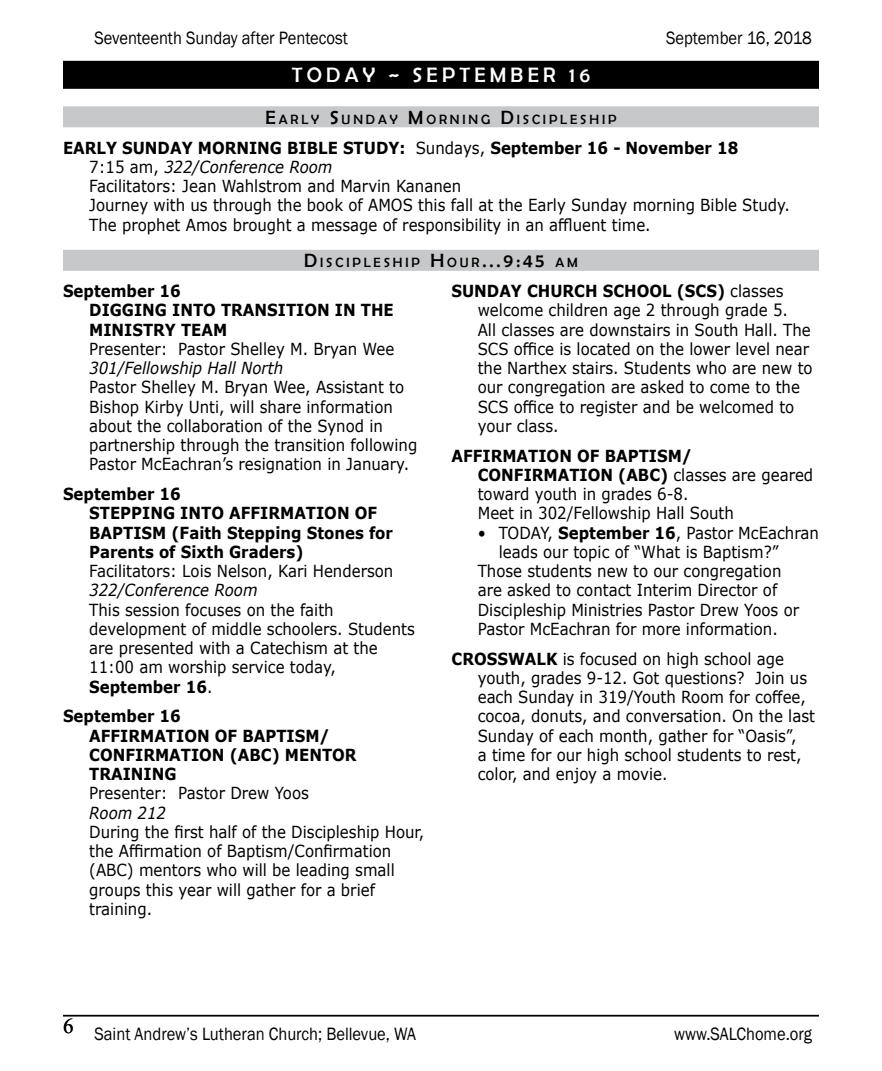
<style>
.page{position:relative;width:882px;height:1071px;background:#fff}
.page>*{position:absolute;margin:0;border:0;box-sizing:border-box;transform-origin:0 0}
.t1{font:21px "Berlin Sans FB";letter-spacing:.2em;color:#fff}
.t2{font:21px "Times New Roman";color:#000}
.t3{font:18.38px "Franklin Gothic";color:#000;scale:.9 1}
.t4{font:16.62px/19.2px "Verdana";color:#000;scale:.9 1}
.t5{font:700 16.62px/19.2px "Verdana";color:#000;scale:.9 1}
.t6{font:italic 16.62px "Verdana";color:#000;scale:.9 1}
.t7{font:13.47px "Berlin Sans FB";letter-spacing:.215em;color:#000}
.s1{font-size:19.25px}
.s2{font-weight:700}
.s3{font-style:italic}
</style>
<div class="page">
<hr style="left:63px;top:1015px;width:756px;height:2px;background:#000">
<div style="left:63px;top:61px;width:756px;height:28px;background:#000"></div>
<div style="left:63px;top:106px;width:756px;height:21px;background:#c7c8ca"></div>
<div style="left:63px;top:250px;width:756px;height:21px;background:#c7c8ca"></div>
<p class="t3" style="left:94px;top:27px;width:283px">Seventeenth Sunday after Pentecost</p>
<p class="t3" style="left:666px;top:27px;width:164px">September 16, 2018</p>
<p class="t1" style="left:292px;top:63px;width:300px">TODAY ~ SEPTEMBER 16</p>
<p class="t7" style="left:266px;top:112px;width:352px"><span class="s1">E</span>ARLY <span class="s1">S</span>UNDAY <span class="s1">M</span>ORNING <span class="s1">D</span>ISCIPLES HIP</p>
<p class="t4" style="left:89px;top:138px;width:780px;text-indent:-26px"><span class="s2">EARLY SUNDAY MORNING BIBLE STUDY:</span> Sundays, <span class="s2">September 16 - November 18<br></span>7:15 am, <span class="s3">322/Conference Room<br></span>Facilitators: Jean Wahlstrom and Marvin Kananen<br>Journey with us through the book of AMOS this fall at the Early Sunday morning Bible Study.<br>The prophet Amos brought a message of responsibility in an affluent time.</p>
<p class="t7" style="left:304px;top:255px;width:274px"><span class="s1">D</span>ISCIPLES HIP <span class="s1">H</span> OUR<span class="s1">...9:45</span> AM</p>
<p class="t5" style="left:89px;top:281px;width:340px;text-indent:-26px">September 16<br>DIGGING INTO TRANSITION IN THE<br>MINISTRY TEAM</p>
<p class="t4" style="left:89px;top:339px;width:340px">Presenter: Pastor Shelley M. Bryan Wee</p>
<p class="t6" style="left:89px;top:357px;width:217px">301/Fellowship Hall North</p>
<p class="t4" style="left:89px;top:377px;width:366px">Pastor Shelley M. Bryan Wee, Assistant to Bishop Kirby Unti, will share information about the collaboration of the Synod in partnership through the transition following Pastor McEachran’s resignation in January.</p>
<p class="t5" style="left:89px;top:484px;width:339px;text-indent:-26px">September 16<br>STEPPING INTO AFFIRMATION OF<br>BAPTISM (Faith Stepping Stones for<br>Parents of Sixth Graders)</p>
<p class="t4" style="left:89px;top:561px;width:339px">Facilitators: Lois Nelson, Kari Henderson</p>
<p class="t6" style="left:89px;top:579px;width:189px">322/Conference Room</p>
<p class="t4" style="left:89px;top:600px;width:363px">This session focuses on the faith development of middle schoolers. Students are presented with a Catechism at the<br>11:00 am worship service today,<br><span class="s2">September 16</span>.</p>
<p class="t5" style="left:89px;top:706px;width:299px;text-indent:-26px">September 16<br>AFFIRMATION OF BAPTISM/<br>CONFIRMATION (ABC) MENTOR<br>TRAINING</p>
<p class="t4" style="left:89px;top:783px;width:246px">Presenter: Pastor Drew Yoos</p>
<p class="t6" style="left:89px;top:801px;width:87px">Room 212</p>
<p class="t4" style="left:89px;top:822px;width:374px">During the first half of the Discipleship Hour, the Affirmation of Baptism/Confirmation (ABC) mentors who will be leading small groups this year will gather for a brief training.</p>
<p class="t4" style="left:478px;top:281px;width:374px;text-indent:-26px"><span class="s2">SUNDAY CHURCH SCHOOL (SCS)</span> classes welcome children age 2 through grade 5.<br>All classes are downstairs in South Hall. The SCS office is located on the lower level near the Narthex stairs. Students who are new to our congregation are asked to come to the SCS office to register and be welcomed to your class.</p>
<p class="t4" style="left:478px;top:446px;width:374px;text-indent:-26px"><span class="s2">AFFIRMATION OF BAPTISM/<br>CONFIRMATION (ABC)</span> classes are geared toward youth in grades 6-8.<br>Meet in 302/Fellowship Hall South</p>
<p class="t4" style="left:478px;top:523px;width:381px">• TODAY, <span class="s2">September 16</span>, Pastor McEachran</p>
<p class="t4" style="left:499px;top:542px;width:313px">leads our topic of “What is Baptism?”</p>
<p class="t4" style="left:478px;top:561px;width:339px">Those students new to our congregation</p>
<p class="t4" style="left:478px;top:580px;width:334px">are asked to contact Interim Director of</p>
<p class="t4" style="left:478px;top:600px;width:359px">Discipleship Ministries Pastor Drew Yoos or</p>
<p class="t4" style="left:478px;top:619px;width:335px">Pastor McEachran for more information.</p>
<p class="t4" style="left:478px;top:649px;width:376px;text-indent:-26px"><span class="s2">CROSSWALK</span> is focused on high school age youth, grades 9-12. Got questions? Join us each Sunday in 319/Youth Room for coffee, cocoa, donuts, and conversation. On the last Sunday of each month, gather for “Oasis”,<br>a time for our high school students to rest, color, and enjoy a movie.</p>
<p class="t2" style="left:63px;top:1011px;width:12px">6</p>
<p class="t3" style="left:94px;top:1022px;width:359px">Saint Andrew’s Lutheran Church; Bellevue, WA</p>
<p class="t3" style="left:674px;top:1022px;width:155px">www.SALChome.org</p>
</div>
